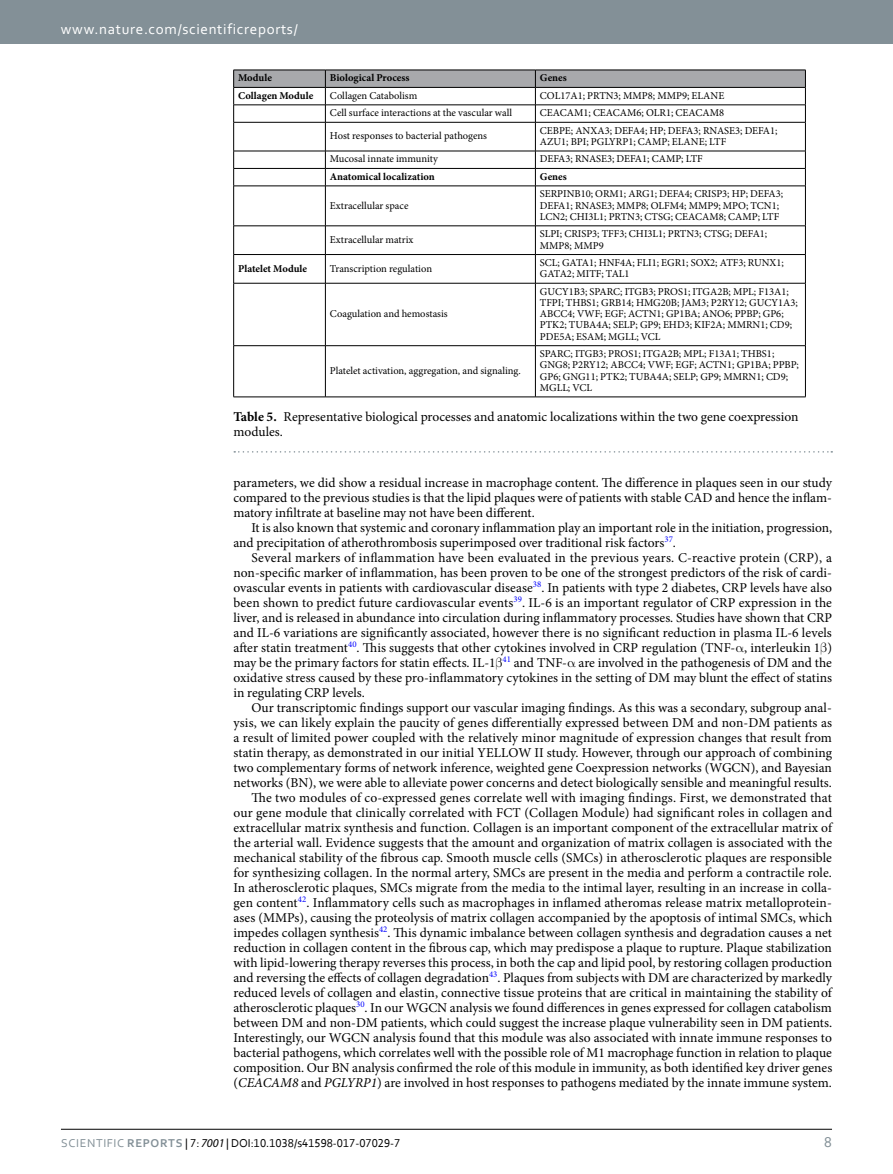
<style>
.page{position:relative;width:893px;height:1174px;background:#fff}
.page>*{position:absolute;margin:0;border:0;box-sizing:border-box;transform-origin:0 0}
.t1{font:15px "Corbel 2";letter-spacing:.045em;color:#fff}
.t2{font:15px "Corbel 2";color:#839097}
.t3{font:13.5px/15px "Minion Pro";color:#000;text-align:justify}
.t4{font:12px "Corbel";color:#000}
.t5{font:10.5px/11.2px "Minion Pro";color:#000}
.t6{font:700 10.5px "Minion Pro";color:#000}
.s1{font-weight:700}
.s2{font-style:italic}
.s3{font-family:"Corbel 2";color:#839097}
.s4{font-family:"Corbel Bold 2";color:#839097}
.s5{font-family:"Myriad Pro";font-style:italic}
</style>
<div class="page">
<div style="left:0;top:0;width:893px;height:43px;background:#839097"></div>
<hr style="left:61px;top:1129px;width:771px;height:1px;background:#000">
<svg style="left:234px;top:451px;width:598px;height:1px"></svg>
<svg style="left:233px;top:70px;width:573px;height:116px"></svg>
<hr style="left:233px;top:186px;width:92px;height:1px;background:#000">
<hr style="left:233px;top:186px;width:1px;height:40px;background:#000">
<hr style="left:325px;top:186px;width:210px;height:1px;background:#000">
<hr style="left:325px;top:186px;width:1px;height:40px;background:#000">
<hr style="left:535px;top:186px;width:271px;height:1px;background:#000">
<hr style="left:535px;top:186px;width:1px;height:40px;background:#000">
<hr style="left:805px;top:186px;width:1px;height:40px;background:#000">
<hr style="left:233px;top:225px;width:92px;height:1px;background:#000">
<hr style="left:325px;top:225px;width:210px;height:1px;background:#000">
<hr style="left:535px;top:225px;width:271px;height:1px;background:#000">
<hr style="left:233px;top:254px;width:92px;height:1px;background:#000">
<svg style="left:233px;top:226px;width:1px;height:57px"></svg>
<hr style="left:325px;top:254px;width:210px;height:1px;background:#000">
<svg style="left:325px;top:226px;width:1px;height:57px"></svg>
<hr style="left:535px;top:254px;width:271px;height:1px;background:#000">
<svg style="left:535px;top:226px;width:1px;height:57px"></svg>
<svg style="left:805px;top:226px;width:1px;height:57px"></svg>
<hr style="left:233px;top:283px;width:92px;height:1px;background:#000">
<hr style="left:233px;top:283px;width:1px;height:62px;background:#000">
<hr style="left:325px;top:283px;width:210px;height:1px;background:#000">
<hr style="left:325px;top:283px;width:1px;height:62px;background:#000">
<hr style="left:535px;top:283px;width:271px;height:1px;background:#000">
<hr style="left:535px;top:283px;width:1px;height:62px;background:#000">
<hr style="left:805px;top:283px;width:1px;height:62px;background:#000">
<hr style="left:233px;top:345px;width:92px;height:1px;background:#000">
<hr style="left:233px;top:346px;width:1px;height:51px;background:#000">
<hr style="left:233px;top:396px;width:92px;height:1px;background:#000">
<hr style="left:325px;top:345px;width:210px;height:1px;background:#000">
<hr style="left:325px;top:346px;width:1px;height:51px;background:#000">
<hr style="left:325px;top:396px;width:210px;height:1px;background:#000">
<hr style="left:535px;top:345px;width:271px;height:1px;background:#000">
<hr style="left:535px;top:346px;width:1px;height:51px;background:#000">
<hr style="left:805px;top:346px;width:1px;height:51px;background:#000">
<hr style="left:535px;top:396px;width:271px;height:1px;background:#000">
<p class="t1" style="left:61px;top:19px;width:238px">www.nature.com/scientificreports/</p>
<p class="t6" style="left:238px;top:71px;width:35px">Module</p>
<p class="t6" style="left:330px;top:71px;width:81px">Biological Process</p>
<p class="t6" style="left:540px;top:71px;width:28px">Genes</p>
<p class="t6" style="left:238px;top:88px;width:77px">Collagen Module</p>
<p class="t5" style="left:330px;top:90px;width:89px">Collagen Catabolism</p>
<p class="t5" style="left:540px;top:90px;width:186px">COL17A1; PRTN3; MMP8; MMP9; ELANE</p>
<p class="t5" style="left:330px;top:107px;width:184px">Cell surface interactions at the vascular wall</p>
<p class="t5" style="left:540px;top:107px;width:186px">CEACAM1; CEACAM6; OLR1; CEACAM8</p>
<p class="t5" style="left:330px;top:130px;width:159px">Host responses to bacterial pathogens</p>
<p class="t5" style="left:540px;top:125px;width:239px">CEBPE; ANXA3; DEFA4; HP; DEFA3; RNASE3; DEFA1;<br>AZU1; BPI; PGLYRP1; CAMP; ELANE; LTF</p>
<p class="t5" style="left:330px;top:153px;width:110px">Mucosal innate immunity</p>
<p class="t5" style="left:540px;top:153px;width:164px">DEFA3; RNASE3; DEFA1; CAMP; LTF</p>
<p class="t6" style="left:330px;top:169px;width:106px">Anatomical localization</p>
<p class="t6" style="left:540px;top:169px;width:28px">Genes</p>
<p class="t5" style="left:330px;top:200px;width:80px">Extracellular space</p>
<p class="t5" style="left:540px;top:188px;width:245px">SERPINB10; ORM1; ARG1; DEFA4; CRISP3; HP; DEFA3;<br>DEFA1; RNASE3; MMP8; OLFM4; MMP9; MPO; TCN1;<br>LCN2; CHI3L1; PRTN3; CTSG; CEACAM8; CAMP; LTF</p>
<p class="t5" style="left:330px;top:234px;width:85px">Extracellular matrix</p>
<p class="t5" style="left:540px;top:228px;width:229px">SLPI; CRISP3; TFF3; CHI3L1; PRTN3; CTSG; DEFA1;<br>MMP8; MMP9</p>
<p class="t6" style="left:238px;top:261px;width:71px">Platelet Module</p>
<p class="t5" style="left:330px;top:263px;width:104px">Transcription regulation</p>
<p class="t5" style="left:540px;top:257px;width:246px">SCL; GATA1; HNF4A; FLI1; EGR1; SOX2; ATF3; RUNX1;<br>GATA2; MITF; TAL1</p>
<p class="t5" style="left:330px;top:308px;width:119px">Coagulation and hemostasis</p>
<p class="t5" style="left:540px;top:286px;width:259px">GUCY1B3; SPARC; ITGB3; PROS1; ITGA2B; MPL; F13A1; TFPI; THBS1; GRB14; HMG20B; JAM3; P2RY12; GUCY1A3; ABCC4; VWF; EGF; ACTN1; GP1BA; ANO6; PPBP; GP6; PTK2; TUBA4A; SELP; GP9; EHD3; KIF2A; MMRN1; CD9; PDE5A; ESAM; MGLL; VCL</p>
<p class="t5" style="left:540px;top:348px;width:261px">SPARC; ITGB3; PROS1; ITGA2B; MPL; F13A1; THBS1; GNG8; P2RY12; ABCC4; VWF; EGF; ACTN1; GP1BA; PPBP; GP6; GNG11; PTK2; TUBA4A; SELP; GP9; MMRN1; CD9; MGLL; VCL</p>
<p class="t3" style="left:233px;top:409px;width:566px"><span class="s1">Table 5.</span> Representative biological processes and anatomic localizations within the two gene coexpression modules.</p>
<p class="t5" style="left:330px;top:365px;width:192px">Platelet activation, aggregation, and signaling.</p>
<p class="t3" style="left:233px;top:475px;width:600px">parameters, we did show a residual increase in macrophage content. The difference in plaques seen in our study compared to the previous studies is that the lipid plaques were of patients with stable CAD and hence the inflam&shy;matory infiltrate at baseline may not have been different.</p>
<p class="t3" style="left:233px;top:520px;width:600px;text-indent:18px">It is also known that systemic and coronary inflammation play an important role in the initiation, progression, and precipitation of atherothrombosis superimposed over traditional risk factors<sup>37</sup>.</p>
<p class="t3" style="left:233px;top:550px;width:600px;text-indent:18px">Several markers of inflammation have been evaluated in the previous years. C-reactive protein (CRP), a non-specific marker of inflammation, has been proven to be one of the strongest predictors of the risk of cardi&shy;ovascular events in patients with cardiovascular disease<sup>38</sup>. In patients with type 2 diabetes, CRP levels have also been shown to predict future cardiovascular events<sup>39</sup>. IL-6 is an important regulator of CRP expression in the liver, and is released in abundance into circulation during inflammatory processes. Studies have shown that CRP and IL-6 variations are significantly associated, however there is no significant reduction in plasma IL-6 levels after statin treatment<sup>40</sup>. This suggests that other cytokines involved in CRP regulation (TNF- , interleukin 1 ) may be the primary factors for statin effects. IL-1 <sup>41</sup> and TNF- are involved in the pathogenesis of DM and the oxidative stress caused by these pro-inflammatory cytokines in the setting of DM may blunt the effect of statins in regulating CRP levels.</p>
<p class="t3" style="left:233px;top:700px;width:600px;text-align:right">Our transcriptomic findings support our vascular imaging findings. As this was a secondary, subgroup anal&shy;ysis, we can likely explain the paucity of genes differentially expressed between DM and non-DM patients as a result of limited power coupled with the relatively minor magnitude of expression changes that result from statin therapy, as demonstrated in our initial YELLOW II study. However, through our approach of combining two complementary forms of network inference, weighted gene Coexpression networks (WGCN), and Bayesian networks (BN), we were able to alleviate power concerns and detect biologically sensible and meaningful results.<br>The two modules of co-expressed genes correlate well with imaging findings. First, we demonstrated that our gene module that clinically correlated with FCT (Collagen Module) had significant roles in collagen and extracellular matrix synthesis and function. Collagen is an important component of the extracellular matrix of the arterial wall. Evidence suggests that the amount and organization of matrix collagen is associated with the mechanical stability of the fibrous cap. Smooth muscle cells (SMCs) in atherosclerotic plaques are responsible for synthesizing collagen. In the normal artery, SMCs are present in the media and perform a contractile role.<br>In atherosclerotic plaques, SMCs migrate from the media to the intimal layer, resulting in an increase in colla&shy;gen content<sup>42</sup>. Inflammatory cells such as macrophages in inflamed atheromas release matrix metalloprotein&shy;ases (MMPs), causing the proteolysis of matrix collagen accompanied by the apoptosis of intimal SMCs, which impedes collagen synthesis<sup>42</sup>. This dynamic imbalance between collagen synthesis and degradation causes a net reduction in collagen content in the fibrous cap, which may predispose a plaque to rupture. Plaque stabilization with lipid-lowering therapy reverses this process, in both the cap and lipid pool, by restoring collagen production and reversing the effects of collagen degradation<sup>43</sup>. Plaques from subjects with DM are characterized by markedly reduced levels of collagen and elastin, connective tissue proteins that are critical in maintaining the stability of atherosclerotic plaques<sup>30</sup>. In our WGCN analysis we found differences in genes expressed for collagen catabolism between DM and non-DM patients, which could suggest the increase plaque vulnerability seen in DM patients.<br>Interestingly, our WGCN analysis found that this module was also associated with innate immune responses to bacterial pathogens, which correlates well with the possible role of M1 macrophage function in relation to plaque composition. Our BN analysis confirmed the role of this module in immunity, as both identified key driver genes (<span class="s2">CEACAM8</span> and <span class="s2">PGLYRP1</span>) are involved in host responses to pathogens mediated by the innate immune system.</p>
<p class="t4" style="left:61px;top:1135px;width:341px"><span class="s3">SCIeNtIfIC</span> <span class="s4">REPORTS</span> | 7: <span class="s5">7001</span> | DOI:10.1038/s41598-017-07029-7</p>
<p class="t2" style="left:824px;top:1132px;width:9px">8</p>
</div>
